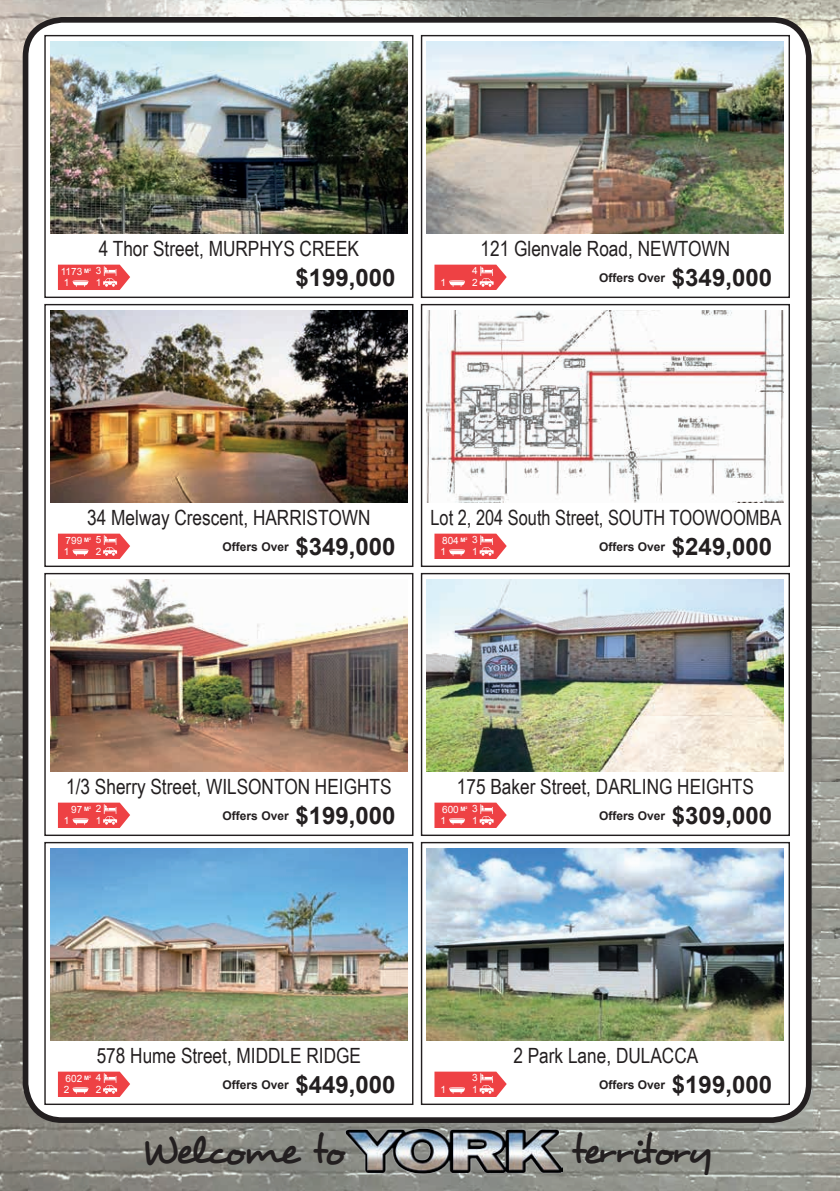
<style>
.page{position:relative;width:840px;height:1191px;background:#fff}
.page>*{position:absolute;margin:0;border:0;box-sizing:border-box;transform-origin:0 0}
.t1{font:41px "Desyrel";letter-spacing:-.075em;color:#231f20}
.t2{font:700 24px "Arial";color:#231f20}
.t3{font:21px "Arial Narrow";color:#231f20}
.t4{font:21px "Arial Narrow";color:#231f20;scale:.95 1}
.t5{font:700 12px "Arial";color:#231f20}
.t6{font:10px "Arial";color:#fff}
.s1{font-size:24px}
</style>
<div class="page">
<img style="left:0;top:0;width:839px;height:629px">
<img style="left:0;top:629px;width:839px;height:153px">
<img style="left:0;top:782px;width:839px;height:157px">
<img style="left:0;top:939px;width:839px;height:132px">
<img style="left:0;top:1071px;width:839px;height:120px">
<img style="left:346px;top:1126px;width:216px;height:47px">
<div style="left:26px;top:20px;width:782px;height:1100px;background:#fff;border-radius:37px"></div>
<div style="left:23px;top:17px;width:788px;height:1106px;border:6px solid #231f20;border-radius:37px"></div>
<img style="left:50px;top:42px;width:357px;height:191px">
<div style="left:44px;top:35px;width:369px;height:263px;border:1px solid #231f20"></div>
<svg style="left:58px;top:265px;width:72px;height:25px;background:#f06062"></svg>
<div style="left:420px;top:35px;width:369px;height:263px;border:1px solid #231f20"></div>
<svg style="left:434px;top:265px;width:72px;height:25px;background:#f06062"></svg>
<img style="left:50px;top:311px;width:357px;height:191px">
<div style="left:44px;top:304px;width:369px;height:263px;border:1px solid #231f20"></div>
<svg style="left:58px;top:533px;width:72px;height:26px;background:#f16466"></svg>
<img style="left:426px;top:311px;width:357px;height:191px">
<div style="left:420px;top:304px;width:369px;height:263px;border:1px solid #231f20"></div>
<svg style="left:434px;top:533px;width:72px;height:26px;background:#f16466"></svg>
<img style="left:50px;top:579px;width:357px;height:192px">
<div style="left:44px;top:573px;width:369px;height:263px;border:1px solid #231f20"></div>
<svg style="left:58px;top:802px;width:72px;height:26px;background:#f16466"></svg>
<img style="left:426px;top:579px;width:357px;height:192px">
<div style="left:420px;top:573px;width:369px;height:263px;border:1px solid #231f20"></div>
<svg style="left:434px;top:802px;width:72px;height:26px;background:#f16466"></svg>
<img style="left:50px;top:848px;width:357px;height:192px">
<div style="left:44px;top:842px;width:369px;height:263px;border:1px solid #231f20"></div>
<svg style="left:58px;top:1071px;width:72px;height:26px;background:#f16466"></svg>
<img style="left:426px;top:848px;width:357px;height:192px">
<div style="left:420px;top:842px;width:369px;height:263px;border:1px solid #231f20"></div>
<svg style="left:434px;top:1071px;width:72px;height:26px;background:#f16466"></svg>
<img style="left:426px;top:42px;width:357px;height:191px">
<p class="t3" style="left:480px;top:233px;width:251px">121 Glenvale Road, NEWTOWN</p>
<p class="t5" style="left:598px;top:271px;width:174px">Offers Over <span class="s1">$349,000</span></p>
<p class="t3" style="left:99px;top:233px;width:261px">4 Thor Street, MURPHYS CREEK</p>
<p class="t2" style="left:295px;top:264px;width:102px">$199,000</p>
<p class="t6" style="left:472px;top:265px;width:7px">4</p>
<p class="t6" style="left:61px;top:266px;width:32px">1173 <sup>M</sup><sup>2</sup></p>
<p class="t6" style="left:96px;top:265px;width:7px">3</p>
<p class="t6" style="left:64px;top:277px;width:7px">1</p>
<p class="t6" style="left:96px;top:277px;width:7px">1</p>
<p class="t6" style="left:440px;top:277px;width:7px">1</p>
<p class="t6" style="left:472px;top:277px;width:7px">2</p>
<p class="t3" style="left:87px;top:502px;width:284px">34 Melway Crescent, HARRISTOWN</p>
<p class="t5" style="left:222px;top:540px;width:174px">Offers Over <span class="s1">$349,000</span></p>
<p class="t6" style="left:442px;top:535px;width:27px">804 <sup>M</sup><sup>2</sup></p>
<p class="t6" style="left:472px;top:534px;width:7px">3</p>
<p class="t4" style="left:430px;top:502px;width:370px">Lot 2, 204 South Street, SOUTH TOOWOOMBA</p>
<p class="t5" style="left:598px;top:540px;width:174px">Offers Over <span class="s1">$249,000</span></p>
<p class="t6" style="left:66px;top:535px;width:27px">799 <sup>M</sup><sup>2</sup></p>
<p class="t6" style="left:96px;top:534px;width:7px">5</p>
<p class="t6" style="left:64px;top:546px;width:7px">1</p>
<p class="t6" style="left:96px;top:546px;width:7px">2</p>
<p class="t6" style="left:440px;top:546px;width:7px">1</p>
<p class="t6" style="left:472px;top:546px;width:7px">1</p>
<p class="t3" style="left:66px;top:771px;width:327px">1/3 Sherry Street, WILSONTON HEIGHTS</p>
<p class="t5" style="left:222px;top:809px;width:174px">Offers Over <span class="s1">$199,000</span></p>
<p class="t6" style="left:442px;top:804px;width:27px">600 <sup>M</sup><sup>2</sup></p>
<p class="t6" style="left:472px;top:802px;width:7px">3</p>
<p class="t3" style="left:456px;top:771px;width:298px">175 Baker Street, DARLING HEIGHTS</p>
<p class="t5" style="left:598px;top:809px;width:174px">Offers Over <span class="s1">$309,000</span></p>
<p class="t6" style="left:71px;top:804px;width:21px">97 <sup>M</sup><sup>2</sup></p>
<p class="t6" style="left:96px;top:802px;width:7px">2</p>
<p class="t6" style="left:64px;top:815px;width:7px">1</p>
<p class="t6" style="left:96px;top:815px;width:7px">1</p>
<p class="t6" style="left:440px;top:815px;width:7px">1</p>
<p class="t6" style="left:472px;top:815px;width:7px">1</p>
<p class="t3" style="left:97px;top:1040px;width:266px">578 Hume Street, MIDDLE RIDGE</p>
<p class="t5" style="left:222px;top:1078px;width:174px">Offers Over <span class="s1">$449,000</span></p>
<p class="t6" style="left:472px;top:1071px;width:7px">3</p>
<p class="t6" style="left:66px;top:1073px;width:27px">602 <sup>M</sup><sup>2</sup></p>
<p class="t6" style="left:96px;top:1071px;width:7px">4</p>
<p class="t6" style="left:64px;top:1084px;width:7px">2</p>
<p class="t6" style="left:96px;top:1084px;width:7px">2</p>
<p class="t6" style="left:440px;top:1084px;width:7px">1</p>
<p class="t6" style="left:472px;top:1084px;width:7px">1</p>
<p class="t3" style="left:513px;top:1040px;width:186px">2 Park Lane, DULACCA</p>
<p class="t5" style="left:598px;top:1078px;width:174px">Offers Over <span class="s1">$199,000</span></p>
<h1 class="t1" style="left:141px;top:1124px;width:207px">Welcome to</h1>
<h1 class="t1" style="left:570px;top:1124px;width:143px">territory</h1>
</div>
